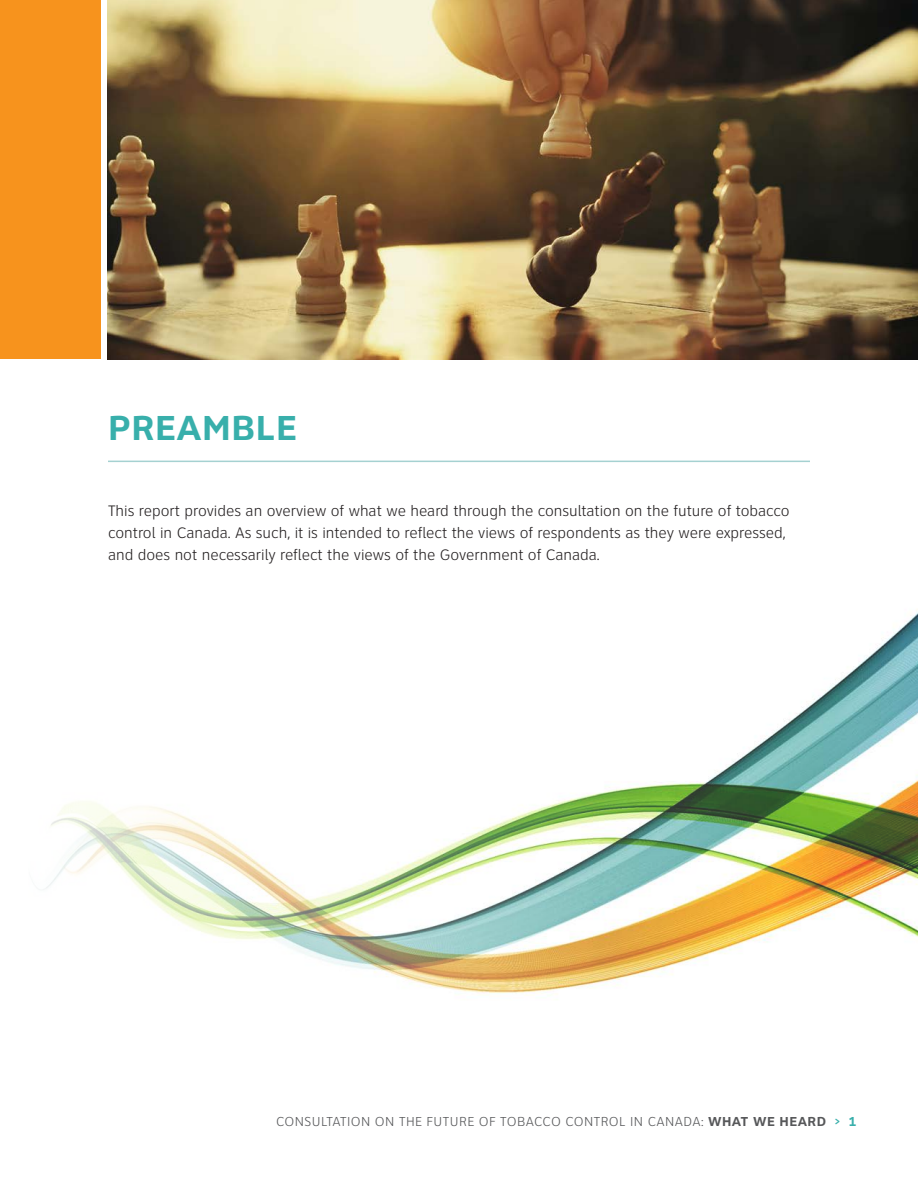
<style>
.page{position:relative;width:918px;height:1188px;background:#fff}
.page>*{position:absolute;margin:0;border:0;box-sizing:border-box;transform-origin:0 0}
.HD_1__w_rule{font:700 36px "Clearview ATT";letter-spacing:.015em;color:#38afab}
.BODY{font:300 15.75px/21.8px "Clearview ATT";color:#231f20}
.Running_Footer{font:300 13.5px "Clearview ATT";letter-spacing:.035em;color:#57585a}
.s1{font-weight:700}
.s2{font-family:"Archer";font-weight:700;color:#38afab}
.s3{font-weight:700;color:#38afab}
</style>
<div class="page">
<img style="left:45px;top:609px;width:873px;height:387px">
<div style="left:0;top:0;width:100px;height:359px;background:#f7931d"></div>
<img style="left:108px;top:0;width:810px;height:359px">
<hr style="left:108px;top:461px;width:702px;height:1px;background:#a5d1d1">
<h1 class="HD_1__w_rule" style="left:108px;top:408px;width:190px">PREAMBLE</h1>
<p class="BODY" style="left:108px;top:500px;width:683px">This report provides an overview of what we heard through the consultation on the future of tobacco control in Canada. As such, it is intended to reflect the views of respondents as they were expressed, and does not necessarily reflect the views of the Government of Canada.</p>
<p class="Running_Footer" style="left:276px;top:1114px;width:582px">CONSULTATION ON THE FUTURE OF TOBACCO CONTROL IN CANADA: <span class="s1">WHAT WE HEARD</span> <span class="s2">&gt;</span> <span class="s3">1</span></p>
</div>
